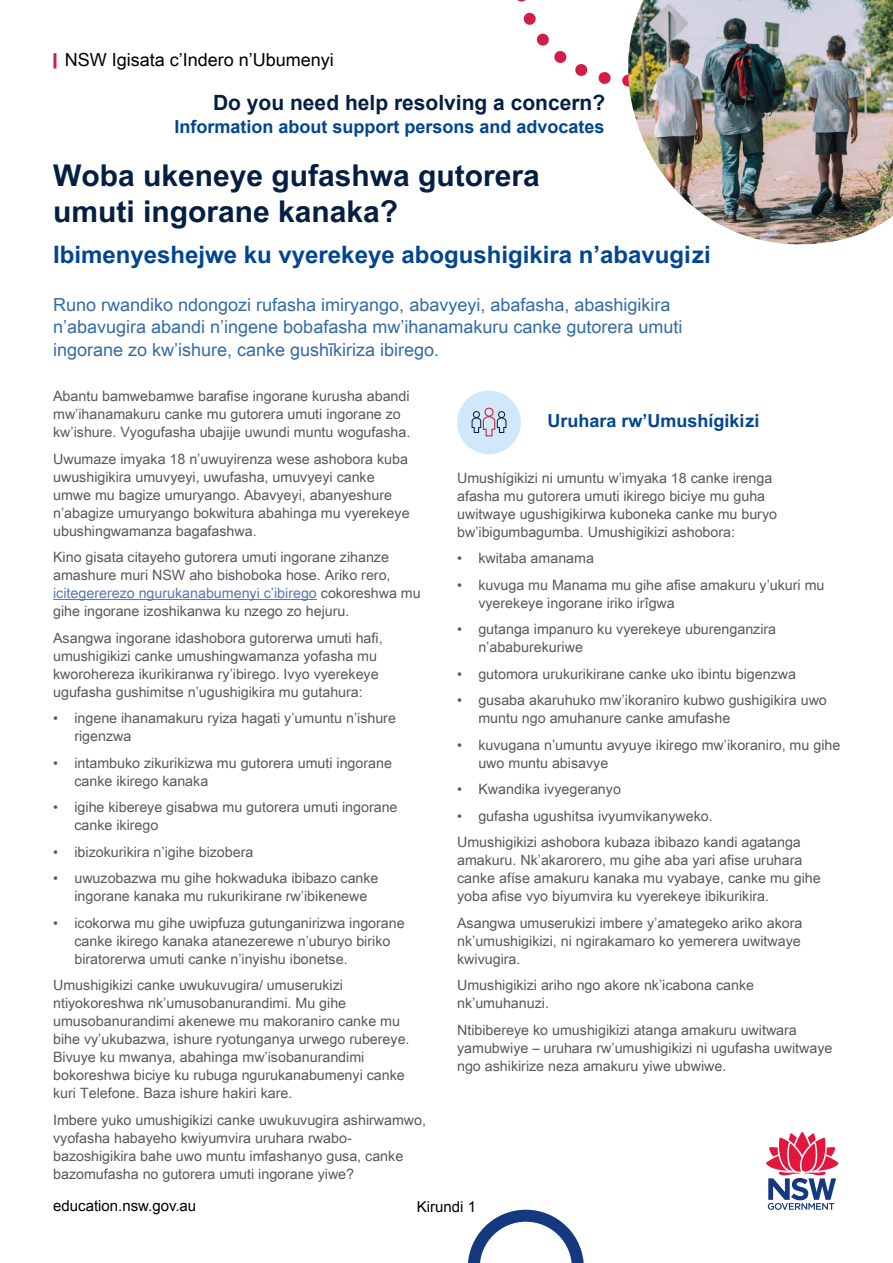
<style>
.page{position:relative;width:893px;height:1263px;background:#fff}
.page>*{position:absolute;margin:0;border:0;box-sizing:border-box;transform-origin:0 0}
.t1{font:700 30px/36px "Arial Unicode MS";color:#051f42}
.t2{font:700 24px "Arial Unicode MS";color:#004691}
.t3{font:700 21px "Arial";color:#051f42}
.Intro_mb{font:18px/22.5px "Arial Unicode MS";color:#336ba7}
.t4{font:700 18px "Arial";color:#004691}
.t5{font:18px "Arial Unicode MS";color:#000}
.H3_Colour{font:700 18px "Arial Unicode MS";color:#004691}
.t6{font:15px "Arial";color:#000}
.Body_txt{font:14.25px/18px "Arial Unicode MS";color:#58595b}
.s1{color:#5678af}
</style>
<div class="page">
<svg style="left:766px;top:1131px;width:73px;height:79px"></svg>
<svg style="left:517px;top:0;width:110px;height:87px"></svg>
<svg style="left:468px;top:1210px;width:116px;height:53px"></svg>
<img style="left:627px;top:0;width:266px;height:245px">
<div style="left:457px;top:390px;width:64px;height:64px;background:#d1e8fa;border-radius:50%"></div>
<svg style="left:472px;top:408px;width:34px;height:28px"></svg>
<hr style="left:53px;top:53px;width:3px;height:16px;background:#d41d46">
<hr style="left:53px;top:599px;width:264px;height:1px;background:#5678af">
<p class="t5" style="left:65px;top:47px;width:271px">NSW Igisata c’Indero n’Ubumenyi</p>
<h3 class="t3" style="left:213px;top:88px;width:394px">Do you need help resolving a concern?</h3>
<p class="t4" style="left:174px;top:115px;width:432px">Information about support persons and advocates</p>
<h1 class="t1" style="left:53px;top:158px;width:488px">Woba ukeneye gufashwa gutorera umuti ingorane kanaka?</h1>
<h2 class="t2" style="left:53px;top:237px;width:659px">Ibimenyeshejwe ku vyerekeye abogushigikira n’abavugizi</h2>
<p class="Intro_mb" style="left:53px;top:293px;width:631px">Runo rwandiko ndongozi rufasha imiryango, abavyeyi, abafasha, abashigikira n’abavugira abandi n’ingene bobafasha mw’ihanamakuru canke gutorera umuti ingorane zo kw’ishure, canke gushīkiriza ibirego.</p>
<p class="Body_txt" style="left:53px;top:387px;width:359px">Abantu bamwebamwe barafise ingorane kurusha abandi mw’ihanamakuru canke mu gutorera umuti ingorane zo kw’ishure. Vyogufasha ubajije uwundi muntu wogufasha.</p>
<p class="Body_txt" style="left:53px;top:449px;width:358px">Uwumaze imyaka 18 n’uwuyirenza wese ashobora kuba uwushigikira umuvyeyi, uwufasha, umuvyeyi canke umwe mu bagize umuryango. Abavyeyi, abanyeshure n’abagize umuryango bokwitura abahinga mu vyerekeye ubushingwamanza bagafashwa.</p>
<p class="Body_txt" style="left:53px;top:548px;width:369px">Kino gisata citayeho gutorera umuti ingorane zihanze amashure muri NSW aho bishoboka hose. Ariko rero, <span class="s1">icitegererezo ngurukanabumenyi c’ibirego</span> cokoreshwa mu gihe ingorane izoshikanwa ku nzego zo hejuru.</p>
<p class="Body_txt" style="left:53px;top:628px;width:331px">Asangwa ingorane idashobora gutorerwa umuti hafi, umushigikizi canke umushingwamanza yofasha mu kworohereza ikurikiranwa ry’ibirego. Ivyo vyerekeye ugufasha gushimitse n’ugushigikira mu gutahura:</p>
<p class="Body_txt" style="left:74px;top:709px;width:323px;text-indent:-21px">• ingene ihanamakuru ryiza hagati y’umuntu n’ishure rigenzwa</p>
<p class="Body_txt" style="left:74px;top:753px;width:319px;text-indent:-21px">• intambuko zikurikizwa mu gutorera umuti ingorane canke ikirego kanaka</p>
<p class="Body_txt" style="left:74px;top:798px;width:325px;text-indent:-21px">• igihe kibereye gisabwa mu gutorera umuti ingorane canke ikirego</p>
<p class="Body_txt" style="left:53px;top:842px;width:202px">• ibizokurikira n’igihe bizobera</p>
<p class="Body_txt" style="left:74px;top:869px;width:306px;text-indent:-21px">• uwuzobazwa mu gihe hokwaduka ibibazo canke ingorane kanaka mu rukurikirane rw’ibikenewe</p>
<p class="Body_txt" style="left:74px;top:913px;width:332px;text-indent:-21px">• icokorwa mu gihe uwipfuza gutunganirizwa ingorane canke ikirego kanaka atanezerewe n’uburyo biriko biratorerwa umuti canke n’inyishu ibonetse.</p>
<p class="Body_txt" style="left:53px;top:976px;width:358px">Umushigikizi canke uwukuvugira/ umuserukizi ntiyokoreshwa nk’umusobanurandimi. Mu gihe umusobanurandimi akenewe mu makoraniro canke mu bihe vy’ukubazwa, ishure ryotunganya urwego rubereye.<br>Bivuye ku mwanya, abahinga mw’isobanurandimi bokoreshwa biciye ku rubuga ngurukanabumenyi canke kuri Telefone. Baza ishure hakiri kare.</p>
<p class="Body_txt" style="left:53px;top:1110px;width:374px">Imbere yuko umushigikizi canke uwukuvugira ashirwamwo, vyofasha habayeho kwiyumvira uruhara rwabo&shy;bazoshigikira bahe uwo muntu imfashanyo gusa, canke bazomufasha no gutorera umuti ingorane yiwe?</p>
<h3 class="H3_Colour" style="left:547px;top:408px;width:213px">Uruhara rw’Umushígikizi</h3>
<p class="Body_txt" style="left:457px;top:468px;width:321px">Umushígikizi ni umuntu w’imyaka 18 canke irenga afasha mu gutorera umuti ikirego biciye mu guha uwitwaye ugushigikirwa kuboneka canke mu buryo bw’ibigumbagumba. Umushigikizi ashobora:</p>
<p class="Body_txt" style="left:457px;top:549px;width:138px">• kwitaba amanama</p>
<p class="Body_txt" style="left:478px;top:575px;width:348px;text-indent:-21px">• kuvuga mu Manama mu gihe afise amakuru y’ukuri mu vyerekeye ingorane iriko irîgwa</p>
<p class="Body_txt" style="left:478px;top:620px;width:299px;text-indent:-21px">• gutanga impanuro ku vyerekeye uburenganzira n’ababurekuriwe</p>
<p class="Body_txt" style="left:457px;top:664px;width:340px">• gutomora urukurikirane canke uko ibintu bigenzwa</p>
<p class="Body_txt" style="left:478px;top:691px;width:350px;text-indent:-21px">• gusaba akaruhuko mw’ikoraniro kubwo gushigikira uwo muntu ngo amuhanure canke amufashe</p>
<p class="Body_txt" style="left:478px;top:735px;width:363px;text-indent:-21px">• kuvugana n’umuntu avyuye ikirego mw’ikoraniro, mu gihe uwo muntu abisavye</p>
<p class="Body_txt" style="left:457px;top:780px;width:165px">• Kwandika ivyegeranyo</p>
<p class="Body_txt" style="left:457px;top:806px;width:257px">• gufasha ugushitsa ivyumvikanyweko.</p>
<p class="Body_txt" style="left:457px;top:833px;width:365px">Umushigikizi ashobora kubaza ibibazo kandi agatanga amakuru. Nk’akarorero, mu gihe aba yari afise uruhara canke afíse amakuru kanaka mu vyabaye, canke mu gihe yoba afise vyo biyumvira ku vyerekeye ibikurikira.</p>
<p class="Body_txt" style="left:457px;top:913px;width:347px;text-align:justify">Asangwa umuserukizi imbere y’amategeko ariko akora nk’umushigikizi, ni ngirakamaro ko yemerera uwitwaye kwivugira.</p>
<p class="Body_txt" style="left:457px;top:976px;width:298px">Umushigikizi ariho ngo akore nk’icabona canke nk’umuhanuzi.</p>
<p class="Body_txt" style="left:457px;top:1020px;width:377px">Ntibibereye ko umushigikizi atanga amakuru uwitwara yamubwiye – uruhara rw’umushigikizi ni ugufasha uwitwaye ngo ashikirize neza amakuru yiwe ubwiwe.</p>
<p class="t6" style="left:53px;top:1195px;width:145px">education.nsw.gov.au</p>
<p class="t6" style="left:417px;top:1196px;width:61px">Kirundi 1</p>
</div>
